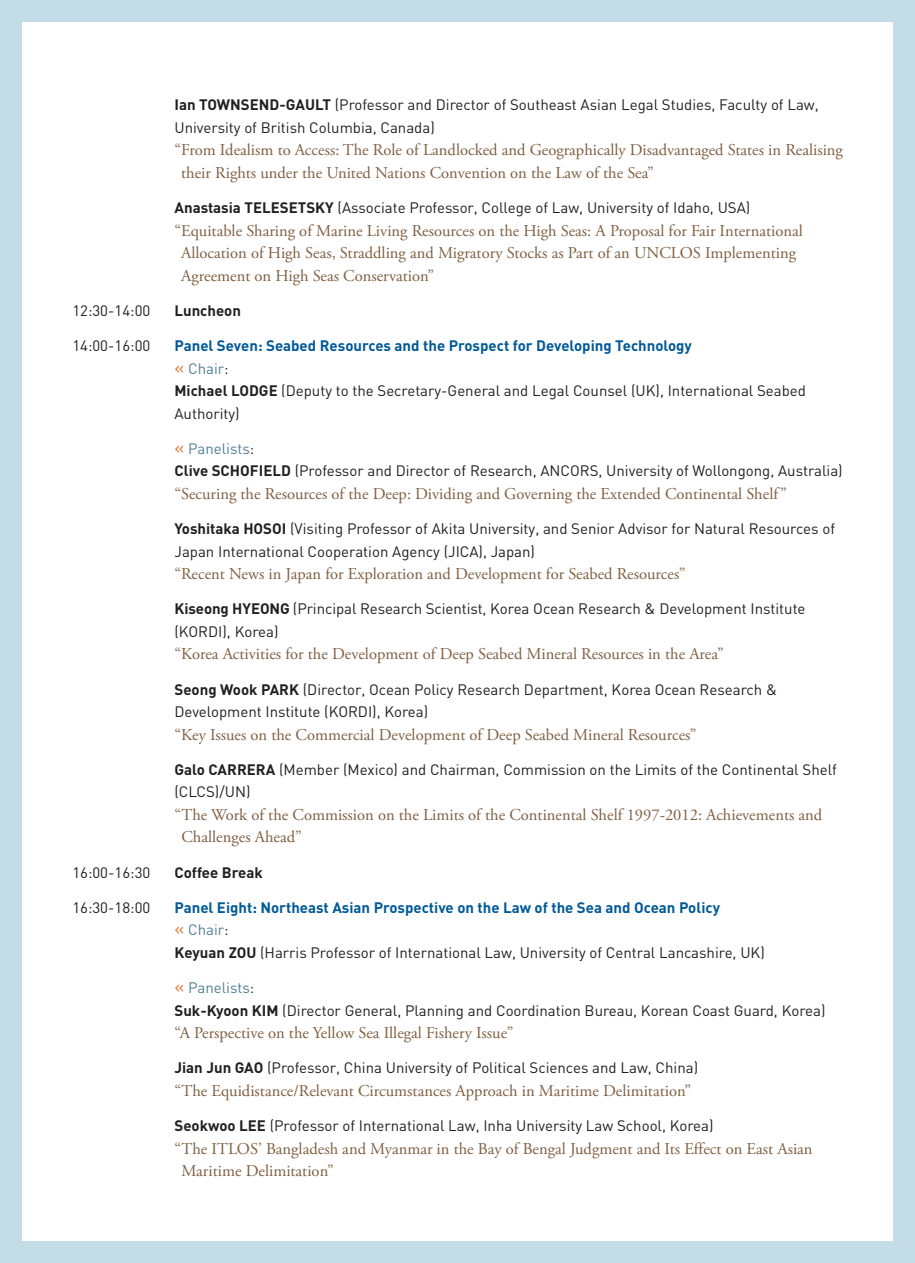
<style>
.page{position:relative;width:915px;height:1263px;background:#fff}
.page>*{position:absolute;margin:0;border:0;box-sizing:border-box;transform-origin:0 0}
.t1{font:16.5px/22.5px "Adobe Garamond Pro";color:#7f5f41}
.t2{font:15px/22.5px "DIN";color:#231f20}
.t3{font:700 15px "DIN";color:#231f20}
.s1{font-weight:700}
.s2{font-weight:700;color:#005996}
.s3{font-size:18px;color:#de762d}
.s4{color:#518093}
</style>
<div class="page">
<div style="left:0;top:0;width:21px;height:1263px;background:#c3dce8"></div>
<div style="left:893px;top:0;width:21px;height:1263px;background:#c3dce8"></div>
<div style="left:0;top:0;width:914px;height:21px;background:#c3dce8"></div>
<div style="left:0;top:1242px;width:914px;height:21px;background:#c3dce8"></div>
<p class="t2" style="left:174px;top:93px;width:645px"><span class="s1">Ian TOWNSEND-GAULT</span> (Professor and Director of Southeast Asian Legal Studies, Faculty of Law,<br>University of British Columbia, Canada)</p>
<p class="t1" style="left:181px;top:139px;width:663px;text-indent:-7px">“From Idealism to Access: The Role of Landlocked and Geographically Disadvantaged States in Realising their Rights under the United Nations Convention on the Law of the Sea”</p>
<p class="t2" style="left:174px;top:196px;width:577px"><span class="s1">Anastasia TELESETSKY</span> (Associate Professor, College of Law, University of Idaho, USA)</p>
<p class="t1" style="left:181px;top:220px;width:623px;text-indent:-7px">“Equitable Sharing of Marine Living Resources on the High Seas: A Proposal for Fair International<br>Allocation of High Seas, Straddling and Migratory Stocks as Part of an UNCLOS Implementing<br>Agreement on High Seas Conservation”</p>
<p class="t2" style="left:72px;top:299px;width:79px">12:30-14:00</p>
<p class="t3" style="left:174px;top:301px;width:68px">Luncheon</p>
<p class="t2" style="left:72px;top:334px;width:79px">14:00-16:00</p>
<p class="t2" style="left:174px;top:334px;width:633px"><span class="s2">Panel Seven: Seabed Resources and the Prospect for Developing Technology<br></span><span class="s3">«</span> <span class="s4">Chair</span>:<br><span class="s1">Michael LODGE</span> (Deputy to the Secretary-General and Legal Counsel (UK), International Seabed Authority)</p>
<p class="t2" style="left:174px;top:437px;width:669px"><span class="s3">«</span> <span class="s4">Panelists</span>:<br><span class="s1">Clive SCHOFIELD</span> (Professor and Director of Research, ANCORS, University of Wollongong, Australia)</p>
<p class="t1" style="left:174px;top:483px;width:613px">“Securing the Resources of the Deep: Dividing and Governing the Extended Continental Shelf”</p>
<p class="t2" style="left:174px;top:517px;width:661px"><span class="s1">Yoshitaka HOSOI</span> (Visiting Professor of Akita University, and Senior Advisor for Natural Resources of<br>Japan International Cooperation Agency (JICA), Japan)</p>
<p class="t1" style="left:174px;top:563px;width:512px">“Recent News in Japan for Exploration and Development for Seabed Resources”</p>
<p class="t2" style="left:174px;top:597px;width:632px"><span class="s1">Kiseong HYEONG</span> (Principal Research Scientist, Korea Ocean Research &amp; Development Institute (KORDI), Korea)</p>
<p class="t1" style="left:174px;top:643px;width:550px">“Korea Activities for the Development of Deep Seabed Mineral Resources in the Area”</p>
<p class="t2" style="left:174px;top:678px;width:604px"><span class="s1">Seong Wook PARK</span> (Director, Ocean Policy Research Department, Korea Ocean Research &amp;<br>Development Institute (KORDI), Korea)</p>
<p class="t1" style="left:174px;top:724px;width:523px">“Key Issues on the Commercial Development of Deep Seabed Mineral Resources”</p>
<p class="t2" style="left:174px;top:758px;width:663px"><span class="s1">Galo CARRERA</span> (Member (Mexico) and Chairman, Commission on the Limits of the Continental Shelf (CLCS)/UN)</p>
<p class="t1" style="left:181px;top:804px;width:642px;text-indent:-7px">“The Work of the Commission on the Limits of the Continental Shelf 1997-2012: Achievements and<br>Challenges Ahead”</p>
<p class="t2" style="left:72px;top:861px;width:79px">16:00-16:30</p>
<p class="t3" style="left:174px;top:862px;width:90px">Coffee Break</p>
<p class="t2" style="left:72px;top:896px;width:79px">16:30-18:00</p>
<p class="t2" style="left:174px;top:896px;width:591px"><span class="s2">Panel Eight: Northeast Asian Prospective on the Law of the Sea and Ocean Policy<br></span><span class="s3">«</span> <span class="s4">Chair</span>:<br><span class="s1">Keyuan ZOU</span> (Harris Professor of International Law, University of Central Lancashire, UK)</p>
<p class="t2" style="left:174px;top:976px;width:652px"><span class="s3">«</span> <span class="s4">Panelists</span>:<br><span class="s1">Suk-Kyoon KIM</span> (Director General, Planning and Coordination Bureau, Korean Coast Guard, Korea)</p>
<p class="t1" style="left:174px;top:1022px;width:340px">“A Perspective on the Yellow Sea Illegal Fishery Issue”</p>
<p class="t2" style="left:174px;top:1056px;width:525px"><span class="s1">Jian Jun GAO</span> (Professor, China University of Political Sciences and Law, China)</p>
<p class="t1" style="left:174px;top:1080px;width:518px">“The Equidistance/Relevant Circumstances Approach in Maritime Delimitation”</p>
<p class="t2" style="left:174px;top:1114px;width:540px"><span class="s1">Seokwoo LEE</span> (Professor of International Law, Inha University Law School, Korea)</p>
<p class="t1" style="left:181px;top:1138px;width:632px;text-indent:-7px">“The ITLOS’ Bangladesh and Myanmar in the Bay of Bengal Judgment and Its Effect on East Asian<br>Maritime Delimitation”</p>
</div>
